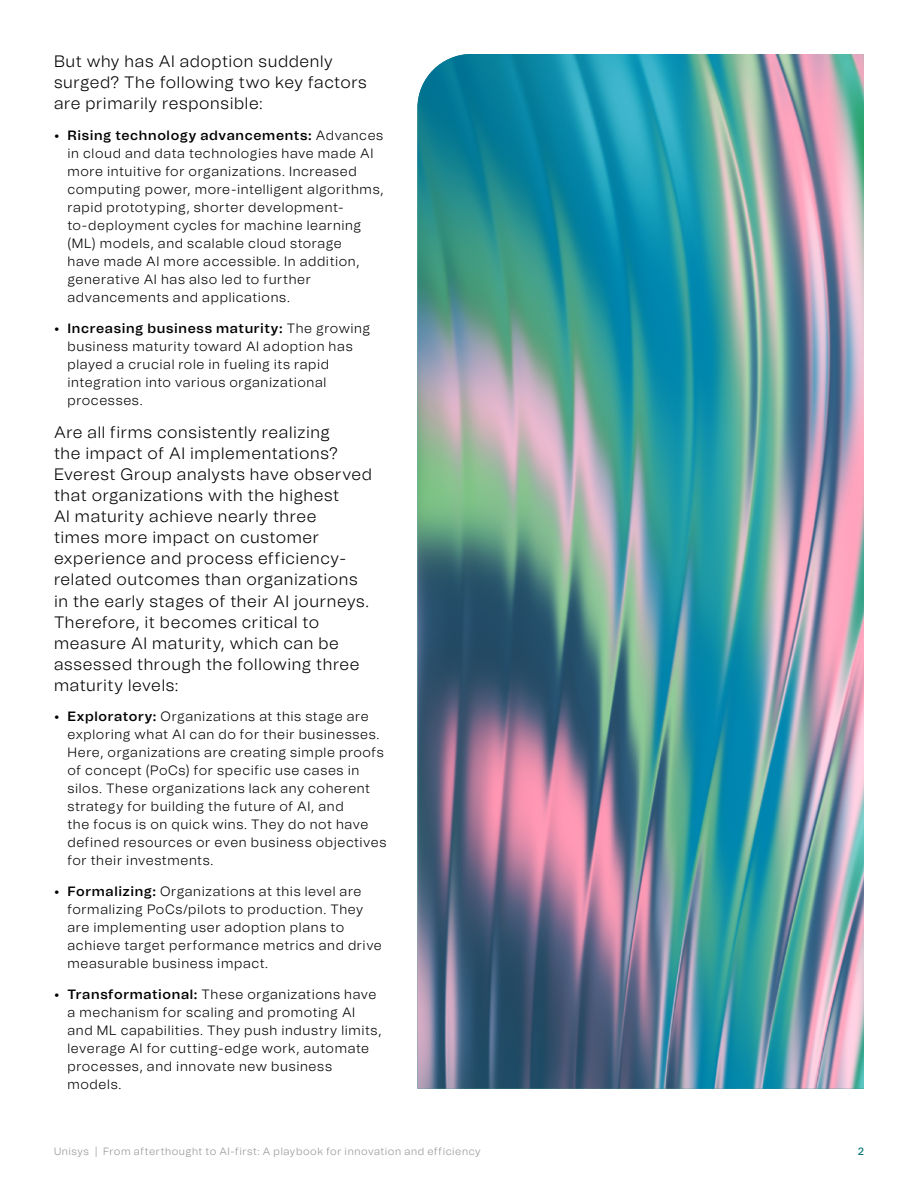
<style>
.page{position:relative;width:918px;height:1188px;background:#fff}
.page>*{position:absolute;margin:0;border:0;box-sizing:border-box;transform-origin:0 0}
.t1{font:300 16.5px/21px "Unisys";letter-spacing:.035em;color:#000}
.t2{font:300 13.5px/18px "Unisys";letter-spacing:.045em;color:#000}
.t3{font:300 10.5px "Unisys";letter-spacing:.05em;color:#949494}
.t4{font:500 10.5px "Unisys";color:#007173}
.s1{font-weight:600}
</style>
<div class="page">
<img style="left:417px;top:54px;width:447px;height:1035px">
<p class="t1" style="left:54px;top:51px;width:314px">But why has AI adoption suddenly surged? The following two key factors are primarily responsible:</p>
<p class="t2" style="left:68px;top:126px;width:318px;text-indent:-14px"><span class="s1">• Rising technology advancements:</span> Advances in cloud and data technologies have made AI more intuitive for organizations. Increased computing power, more-intelligent algorithms, rapid prototyping, shorter development&shy;to-deployment cycles for machine learning (ML) models, and scalable cloud storage<br>have made AI more accessible. In addition, generative AI has also led to further advancements and applications.</p>
<p class="t2" style="left:68px;top:319px;width:304px;text-indent:-14px"><span class="s1">• Increasing business maturity:</span> The growing business maturity toward AI adoption has played a crucial role in fueling its rapid integration into various organizational processes.</p>
<p class="t1" style="left:54px;top:422px;width:320px">Are all firms consistently realizing<br>the impact of AI implementations?<br>Everest Group analysts have observed that organizations with the highest<br>AI maturity achieve nearly three<br>times more impact on customer experience and process efficiency&shy;related outcomes than organizations in the early stages of their AI journeys.<br>Therefore, it becomes critical to measure AI maturity, which can be assessed through the following three maturity levels:</p>
<p class="t2" style="left:68px;top:707px;width:320px;text-indent:-14px"><span class="s1">• Exploratory:</span> Organizations at this stage are exploring what AI can do for their businesses.<br>Here, organizations are creating simple proofs of concept (PoCs) for specific use cases in silos. These organizations lack any coherent strategy for building the future of AI, and<br>the focus is on quick wins. They do not have defined resources or even business objectives for their investments.</p>
<p class="t2" style="left:68px;top:882px;width:316px;text-indent:-14px"><span class="s1">• Formalizing:</span> Organizations at this level are formalizing PoCs/pilots to production. They are implementing user adoption plans to achieve target performance metrics and drive measurable business impact.</p>
<p class="t2" style="left:68px;top:985px;width:316px;text-indent:-14px"><span class="s1">• Transformational:</span> These organizations have a mechanism for scaling and promoting AI and ML capabilities. They push industry limits, leverage AI for cutting-edge work, automate processes, and innovate new business models.</p>
<p class="t3" style="left:54px;top:1144px;width:428px">Unisys | From afterthought to AI-first: A playbook for innovation and efficiency</p>
<p class="t4" style="left:858px;top:1144px;width:8px">2</p>
</div>
